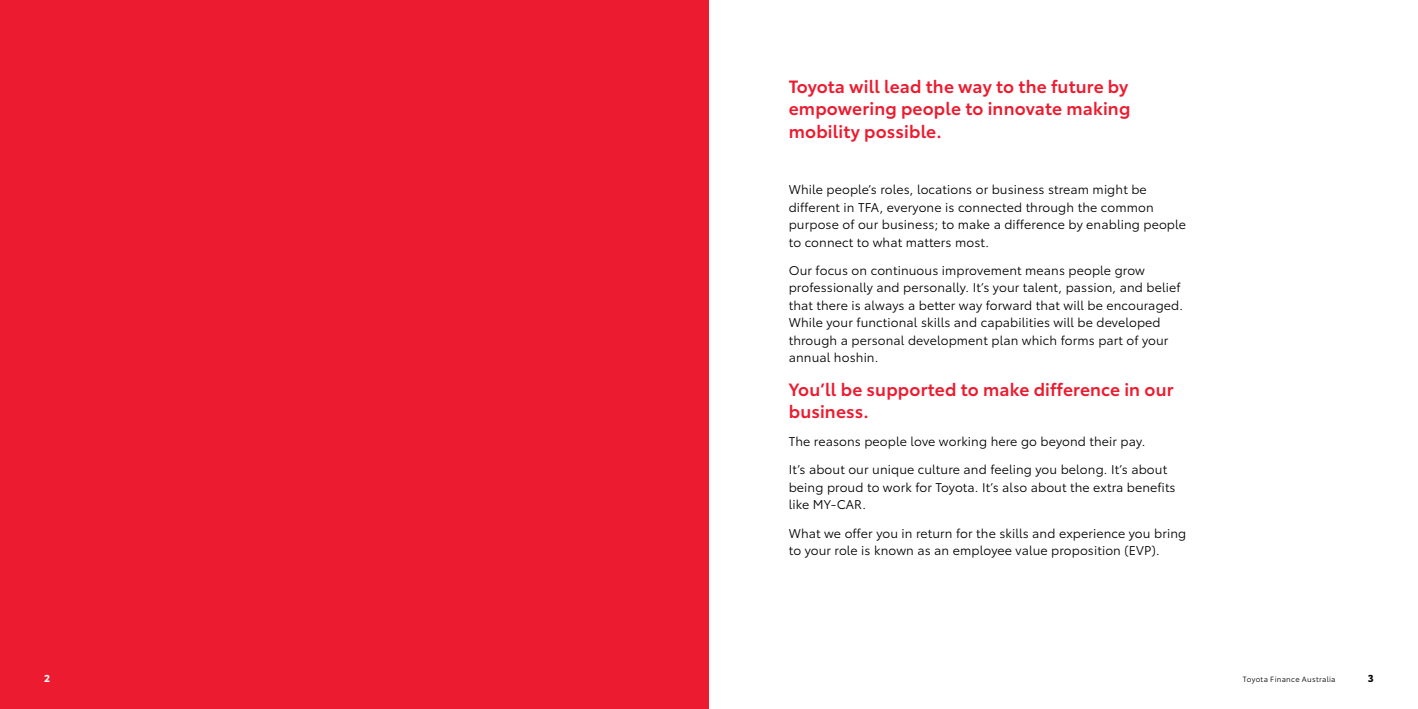
<style>
.page{position:relative;width:1418px;height:709px;background:#fff}
.page>*{position:absolute;margin:0;border:0;box-sizing:border-box;transform-origin:0 0}
.t1{font:600 17.5px/22.5px "Toyota Type";letter-spacing:.01em;color:#ed1b2f;text-align:justify}
.t2{font:12.5px/17.5px "Toyota Type";letter-spacing:.01em;color:#000}
.t3{font:700 10px "Toyota Type";color:#fff}
.t4{font:700 10px "Toyota Type";color:#000}
.t5{font:7.5px "Toyota Type";letter-spacing:.035em;color:#000}
</style>
<div class="page">
<div style="left:0;top:0;width:709px;height:709px;background:#ed1b2f"></div>
<h1 class="t1" style="left:788px;top:74px;width:343px">Toyota will lead the way to the future by empowering people to innovate making mobility possible.</h1>
<p class="t2" style="left:788px;top:180px;width:399px">While people’s roles, locations or business stream might be different in TFA, everyone is connected through the common purpose of our business; to make a difference by enabling people to connect to what matters most.</p>
<p class="t2" style="left:788px;top:261px;width:396px">Our focus on continuous improvement means people grow professionally and personally. It’s your talent, passion, and belief that there is always a better way forward that will be encouraged.<br>While your functional skills and capabilities will be developed through a personal development plan which forms part of your annual hoshin.</p>
<h1 class="t1" style="left:788px;top:376px;width:386px">You’ll be supported to make difference in our business.</h1>
<p class="t2" style="left:788px;top:432px;width:358px">The reasons people love working here go beyond their pay.</p>
<p class="t2" style="left:788px;top:460px;width:388px">It’s about our unique culture and feeling you belong. It’s about being proud to work for Toyota. It’s also about the extra benefits like MY-CAR.</p>
<p class="t2" style="left:788px;top:523px;width:399px">What we offer you in return for the skills and experience you bring to your role is known as an employee value proposition (EVP).</p>
<p class="t3" style="left:44px;top:671px;width:7px">2</p>
<p class="t5" style="left:1242px;top:674px;width:94px">Toyota Finance Australia</p>
<p class="t4" style="left:1367px;top:671px;width:7px">3</p>
</div>
